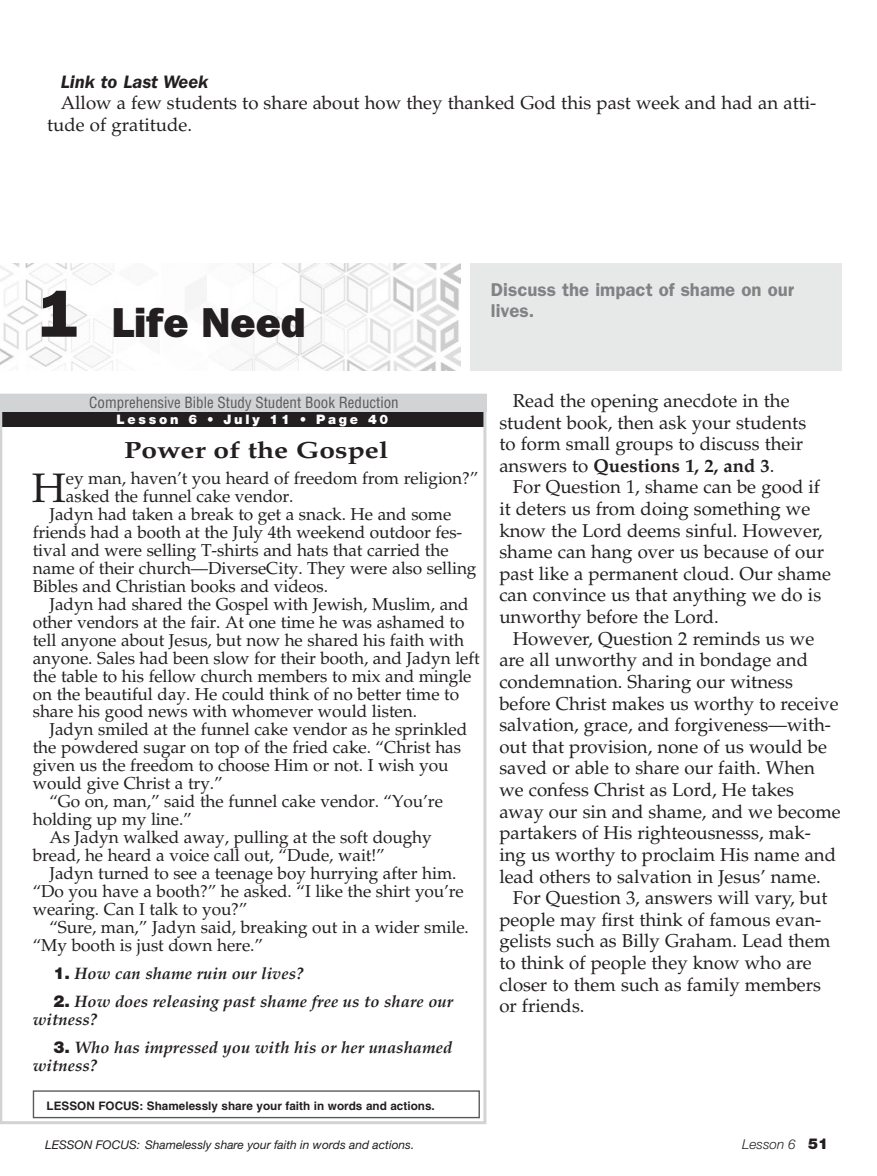
<style>
.page{position:relative;width:877px;height:1176px;background:#fff}
.page>*{position:absolute;margin:0;border:0;box-sizing:border-box;transform-origin:0 0}
.t1{font:42px "ITC Franklin Gothic Std Hvy";color:#231f20}
.t2{font:41.1px "Palatino LT Std";color:#231f20}
.t3{font:700 23.4px "Palatino LT Std";color:#231f20;scale:1.2 1}
.t4{font:18.6px/21.6px "Palatino LT Std";color:#231f20}
.t5{font:600 18.6px/21px "ITC Franklin Gothic Std";color:#808285}
.t6{font:italic 600 18.6px "ITC Franklin Gothic Std";color:#231f20}
.t7{font:17.25px "Palatino LT Std";letter-spacing:-.005em;color:#231f20}
.t8{font:italic 700 16.5px/18px "Palatino LT Std";color:#231f20}
.t9{font:condensed 15px "Helvetica LT Std";color:#58595b}
.t10{font:italic 300 13.5px "Helvetica Neue LT Std";color:#231f20}
.t11{font:900 13.05px "Helvetica Neue LT Std";letter-spacing:.21em;color:#fff}
.t12{font:italic 12px "Helvetica Neue LT Std";color:#231f20}
.t13{font:700 11.7px "Helvetica LT Std";color:#231f20}
.s1{font-size:66px}
.s2{font-weight:700}
.s3{font-family:"Helvetica Neue LT Std";font-weight:900;font-style:normal}
.s4{font-weight:900;font-style:normal;font-size:15px}
</style>
<div class="page">
<img style="left:0;top:263px;width:461px;height:107px">
<div style="left:1px;top:411px;width:484px;height:16px;background:#231f20"></div>
<div style="left:0;top:393px;width:486px;height:730px;border:3px solid #d1d3d4"></div>
<div style="left:2px;top:394px;width:484px;height:17px;background:#d1d3d4"></div>
<div style="left:471px;top:263px;width:371px;height:107px;background:#e7e8e8"></div>
<p class="t6" style="left:61px;top:71px;width:149px">Link to Last Week</p>
<p class="t4" style="left:47px;top:93px;width:771px;text-indent:13px">Allow a few students to share about how they thanked God this past week and had an atti&shy;tude of gratitude.</p>
<h1 class="t1" style="left:39px;top:297px;width:268px"><span class="s1">1</span> Life Need</h1>
<p class="t5" style="left:491px;top:279px;width:305px">Discuss the impact of shame on our lives.</p>
<p class="t9" style="left:89px;top:393px;width:311px">Comprehensive Bible Study Student Book Reduction</p>
<p class="t4" style="left:499px;top:390px;width:308px;text-indent:14px">Read the opening anecdote in the student book, then ask your students to form small groups to discuss their answers to <span class="s2">Questions 1, 2, and 3</span>.</p>
<p class="t4" style="left:499px;top:476px;width:333px;text-indent:14px">For Question 1, shame can be good if it deters us from doing something we know the Lord deems sinful. However, shame can hang over us because of our past like a permanent cloud. Our shame can convince us that anything we do is unworthy before the Lord.</p>
<p class="t4" style="left:499px;top:627px;width:343px;text-indent:14px">However, Question 2 reminds us we are all unworthy and in bondage and condemnation. Sharing our witness before Christ makes us worthy to receive salvation, grace, and forgiveness—with&shy;out that provision, none of us would be saved or able to share our faith. When we confess Christ as Lord, He takes away our sin and shame, and we become partakers of His righteousnesss, mak&shy;ing us worthy to proclaim His name and lead others to salvation in Jesus’ name.</p>
<p class="t4" style="left:499px;top:887px;width:333px;text-indent:14px">For Question 3, answers will vary, but people may first think of famous evan&shy;gelists such as Billy Graham. Lead them to think of people they know who are closer to them such as family members or friends.</p>
<p class="t11" style="left:116px;top:411px;width:273px">Lesson 6 • July 11 • Page 40</p>
<h3 class="t3" style="left:124px;top:436px;width:222px">Power of the Gospel</h3>
<h2 class="t2" style="left:32px;top:464px;width:36px">H</h2>
<p class="t7" style="left:66px;top:468px;width:414px">ey man, haven’t you heard of freedom from religion?”</p>
<p class="t7" style="left:66px;top:486px;width:229px">asked the funnel cake vendor.</p>
<p class="t7" style="left:49px;top:504px;width:403px">Jadyn had taken a break to get a snack. He and some</p>
<p class="t7" style="left:33px;top:522px;width:431px">friends had a booth at the July 4th weekend outdoor fes-</p>
<p class="t7" style="left:33px;top:539px;width:417px">tival and were selling T-shirts and hats that carried the</p>
<p class="t7" style="left:33px;top:557px;width:445px">name of their church—DiverseCity. They were also selling</p>
<p class="t7" style="left:33px;top:575px;width:297px">Bibles and Christian books and videos.</p>
<p class="t7" style="left:49px;top:593px;width:421px">Jadyn had shared the Gospel with Jewish, Muslim, and</p>
<p class="t7" style="left:33px;top:611px;width:433px">other vendors at the fair. At one time he was ashamed to</p>
<p class="t7" style="left:33px;top:629px;width:433px">tell anyone about Jesus, but now he shared his faith with</p>
<p class="t7" style="left:33px;top:647px;width:448px">anyone. Sales had been slow for their booth, and Jadyn left</p>
<p class="t7" style="left:33px;top:665px;width:440px">the table to his fellow church members to mix and mingle</p>
<p class="t7" style="left:33px;top:683px;width:428px">on the beautiful day. He could think of no better time to</p>
<p class="t7" style="left:33px;top:701px;width:386px">share his good news with whomever would listen.</p>
<p class="t7" style="left:49px;top:719px;width:419px">Jadyn smiled at the funnel cake vendor as he sprinkled</p>
<p class="t7" style="left:33px;top:737px;width:430px">the powdered sugar on top of the fried cake. “Christ has</p>
<p class="t7" style="left:33px;top:755px;width:417px">given us the freedom to choose Him or not. I wish you</p>
<p class="t7" style="left:33px;top:773px;width:191px">would give Christ a try.”</p>
<p class="t7" style="left:49px;top:791px;width:395px">“Go on, man,” said the funnel cake vendor. “You’re</p>
<p class="t7" style="left:33px;top:809px;width:161px">holding up my line.”</p>
<p class="t7" style="left:49px;top:826px;width:384px">As Jadyn walked away, pulling at the soft doughy</p>
<p class="t7" style="left:33px;top:844px;width:354px">bread, he heard a voice call out, “Dude, wait!”</p>
<p class="t7" style="left:49px;top:862px;width:409px">Jadyn turned to see a teenage boy hurrying after him.</p>
<p class="t7" style="left:33px;top:880px;width:433px">“Do you have a booth?” he asked. “I like the shirt you’re</p>
<p class="t7" style="left:33px;top:898px;width:216px">wearing. Can I talk to you?”</p>
<p class="t7" style="left:49px;top:916px;width:421px">“Sure, man,” Jadyn said, breaking out in a wider smile.</p>
<p class="t7" style="left:33px;top:934px;width:232px">“My booth is just down here.”</p>
<p class="t8" style="left:53px;top:964px;width:252px"><span class="s3">1.</span> How can shame ruin our lives?</p>
<p class="t8" style="left:33px;top:992px;width:422px;text-indent:21px"><span class="s3">2.</span> How does releasing past shame free us to share our witness?</p>
<p class="t8" style="left:33px;top:1038px;width:421px;text-indent:21px"><span class="s3">3.</span> Who has impressed you with his or her unashamed witness?</p>
<p class="t13" style="left:47px;top:1098px;width:390px">LESSON FOCUS: Shamelessly share your faith in words and actions.</p>
<p class="t12" style="left:45px;top:1137px;width:371px">LESSON FOCUS: Shamelessly share your faith in words and actions.</p>
<p class="t10" style="left:742px;top:1136px;width:87px">Lesson 6 <span class="s4">51</span></p>
</div>
